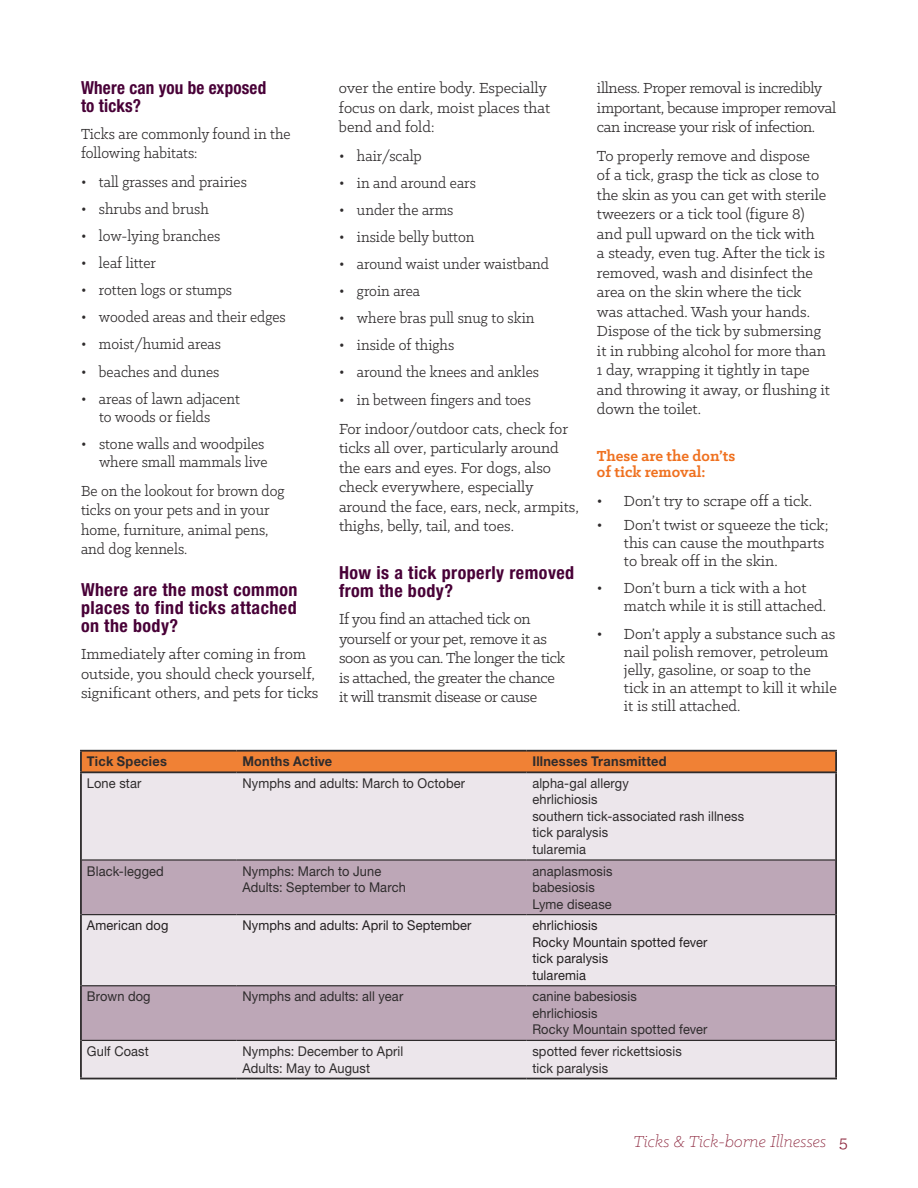
<style>
.page{position:relative;width:918px;height:1188px;background:#fff}
.page>*{position:absolute;margin:0;border:0;box-sizing:border-box;transform-origin:0 0}
.t1{font:700 condensed 18px/18px "Helvetica Neue LT Std";letter-spacing:.025em;color:#480037;text-align:justify}
.t2{font:700 condensed 18px/18px "Helvetica Neue LT Std";letter-spacing:.025em;color:#480037;scale:.95 1}
.t3{font:italic 300 18px "Klinic Slab";color:#892138}
.t4{font:16.5px/19.5px "Klinic Slab";color:#2e2b2c}
.t5{font:16.5px/19.5px "Klinic Slab";color:#2e2b2c;scale:.95 1}
.t6{font:16.5px/19.5px "Klinic Slab";letter-spacing:-.02em;color:#2e2b2c}
.t7{font:700 16.5px/16.5px "Klinic Slab";color:#ef7120}
.t8{font:13.5px/16.5px "Helvetica Neue LT Std";letter-spacing:.01em;color:#2e2b2c;scale:.95 1}
.t9{font:13.5px/16.5px "Helvetica Neue LT Std";letter-spacing:.01em;color:#231f20;scale:.95 1}
.t10{font:700 13.5px "Helvetica Neue LT Std";letter-spacing:.02em;color:#2e2b2c;scale:.95 1}
.s1{font-weight:400;font-style:normal}
</style>
<div class="page">
<div style="left:82px;top:773px;width:753px;height:305px;background:#ece6eb"></div>
<svg style="left:82px;top:861px;width:753px;height:179px;background:#cebfca"></svg>
<hr style="left:80px;top:773px;width:2px;height:87px;background:#2e2b2c">
<hr style="left:835px;top:773px;width:2px;height:87px;background:#2e2b2c">
<hr style="left:80px;top:915px;width:2px;height:71px;background:#2e2b2c">
<hr style="left:835px;top:915px;width:2px;height:71px;background:#2e2b2c">
<hr style="left:80px;top:1040px;width:2px;height:38px;background:#2e2b2c">
<hr style="left:835px;top:1040px;width:2px;height:38px;background:#2e2b2c">
<hr style="left:80px;top:1078px;width:156px;height:1px;background:#2e2b2c">
<hr style="left:236px;top:1078px;width:290px;height:1px;background:#2e2b2c">
<hr style="left:526px;top:1078px;width:311px;height:1px;background:#2e2b2c">
<hr style="left:80px;top:750px;width:156px;height:2px;background:#2e2b2c">
<hr style="left:236px;top:750px;width:290px;height:2px;background:#2e2b2c">
<hr style="left:526px;top:750px;width:311px;height:2px;background:#2e2b2c">
<div style="left:80px;top:751px;width:757px;height:20px;background:#f08135"></div>
<hr style="left:80px;top:771px;width:156px;height:2px;background:#2e2b2c">
<hr style="left:236px;top:771px;width:290px;height:2px;background:#2e2b2c">
<hr style="left:526px;top:771px;width:311px;height:2px;background:#2e2b2c">
<hr style="left:82px;top:859px;width:154px;height:2px;background:#2e2b2c">
<hr style="left:236px;top:859px;width:290px;height:2px;background:#2e2b2c">
<hr style="left:526px;top:859px;width:309px;height:2px;background:#2e2b2c">
<hr style="left:82px;top:914px;width:154px;height:1px;background:#2e2b2c">
<hr style="left:236px;top:914px;width:290px;height:1px;background:#2e2b2c">
<hr style="left:526px;top:914px;width:309px;height:1px;background:#2e2b2c">
<hr style="left:80px;top:860px;width:2px;height:55px;background:#2e2b2c">
<hr style="left:835px;top:860px;width:2px;height:55px;background:#2e2b2c">
<hr style="left:82px;top:985px;width:154px;height:1px;background:#2e2b2c">
<hr style="left:236px;top:985px;width:290px;height:1px;background:#2e2b2c">
<hr style="left:526px;top:985px;width:309px;height:1px;background:#2e2b2c">
<hr style="left:82px;top:1040px;width:154px;height:1px;background:#2e2b2c">
<hr style="left:236px;top:1040px;width:290px;height:1px;background:#2e2b2c">
<hr style="left:526px;top:1040px;width:309px;height:1px;background:#2e2b2c">
<hr style="left:80px;top:986px;width:2px;height:54px;background:#2e2b2c">
<hr style="left:835px;top:986px;width:2px;height:54px;background:#2e2b2c">
<p class="t2" style="left:81px;top:78px;width:196px">Where can you be exposed to ticks?</p>
<p class="t5" style="left:81px;top:124px;width:222px">Ticks are commonly found in the following habitats:</p>
<p class="t5" style="left:81px;top:172px;width:176px">• tall grasses and prairies</p>
<p class="t5" style="left:81px;top:199px;width:136px">• shrubs and brush</p>
<p class="t5" style="left:81px;top:226px;width:148px">• low-lying branches</p>
<p class="t5" style="left:81px;top:253px;width:80px">• leaf litter</p>
<p class="t5" style="left:81px;top:280px;width:161px">• rotten logs or stumps</p>
<p class="t5" style="left:81px;top:307px;width:217px">• wooded areas and their edges</p>
<p class="t5" style="left:81px;top:334px;width:149px">• moist/humid areas</p>
<p class="t5" style="left:81px;top:362px;width:147px">• beaches and dunes</p>
<p class="t5" style="left:99px;top:390px;width:150px;line-height:18px;text-indent:-18px">• areas of lawn adjacent to woods or fields</p>
<p class="t5" style="left:81px;top:435px;width:198px;line-height:18px;text-align:right">• stone walls and woodpiles where small mammals live</p>
<p class="t5" style="left:81px;top:481px;width:216px">Be on the lookout for brown dog ticks on your pets and in your home, furniture, animal pens, and dog kennels.</p>
<p class="t1" style="left:81px;top:581px;width:218px">Where are the most common places to find ticks attached on the body?</p>
<p class="t4" style="left:81px;top:644px;width:239px">Immediately after coming in from outside, you should check yourself, significant others, and pets for ticks</p>
<p class="t4" style="left:339px;top:78px;width:213px">over the entire body. Especially focus on dark, moist places that bend and fold:</p>
<p class="t5" style="left:339px;top:146px;width:89px">• hair/scalp</p>
<p class="t5" style="left:339px;top:173px;width:146px">• in and around ears</p>
<p class="t5" style="left:339px;top:200px;width:122px">• under the arms</p>
<p class="t5" style="left:339px;top:227px;width:144px">• inside belly button</p>
<p class="t5" style="left:339px;top:254px;width:223px">• around waist under waistband</p>
<p class="t5" style="left:339px;top:281px;width:87px">• groin area</p>
<p class="t5" style="left:339px;top:308px;width:207px">• where bras pull snug to skin</p>
<p class="t5" style="left:339px;top:335px;width:123px">• inside of thighs</p>
<p class="t5" style="left:339px;top:362px;width:212px">• around the knees and ankles</p>
<p class="t5" style="left:339px;top:386px;width:243px;line-height:28.5px">• in between fingers and toes<br>For indoor/outdoor cats, check for</p>
<p class="t4" style="left:339px;top:438px;width:242px">ticks all over, particularly around the ears and eyes. For dogs, also check everywhere, especially around the face, ears, neck, armpits, thighs, belly, tail, and toes.</p>
<p class="t1" style="left:339px;top:564px;width:237px">How is a tick properly removed from the body?</p>
<p class="t6" style="left:339px;top:609px;width:228px">If you find an attached tick on yourself or your pet, remove it as soon as you can. The longer the tick is attached, the greater the chance it will transmit disease or cause</p>
<p class="t6" style="left:597px;top:78px;width:241px">illness. Proper removal is incredibly important, because improper removal can increase your risk of infection.</p>
<p class="t4" style="left:597px;top:146px;width:234px">To properly remove and dispose<br>of a tick, grasp the tick as close to the skin as you can get with sterile tweezers or a tick tool (figure 8) and pull upward on the tick with<br>a steady, even tug. After the tick is removed, wash and disinfect the area on the skin where the tick was attached. Wash your hands.<br>Dispose of the tick by submersing it in rubbing alcohol for more than<br>1 day, wrapping it tightly in tape and throwing it away, or flushing it down the toilet.</p>
<p class="t7" style="left:597px;top:447px;width:140px">These are the don’ts of tick removal:</p>
<p class="t4" style="left:597px;top:491px;width:217px">• Don’t try to scrape off a tick.</p>
<p class="t4" style="left:624px;top:515px;width:206px;line-height:18px;text-indent:-27px">• Don’t twist or squeeze the tick; this can cause the mouthparts to break off in the skin.</p>
<p class="t4" style="left:624px;top:578px;width:204px;line-height:18px;text-indent:-27px">• Don’t burn a tick with a hot match while it is still attached.</p>
<p class="t4" style="left:624px;top:625px;width:214px;line-height:18px;text-indent:-27px">• Don’t apply a substance such as nail polish remover, petroleum jelly, gasoline, or soap to the tick in an attempt to kill it while it is still attached.</p>
<p class="t10" style="left:87px;top:753px;width:86px">Tick Species</p>
<p class="t10" style="left:242px;top:753px;width:96px">Months Active</p>
<p class="t10" style="left:532px;top:753px;width:143px">Illnesses Transmitted</p>
<p class="t8" style="left:87px;top:775px;width:59px">Lone star</p>
<p class="t8" style="left:242px;top:775px;width:236px">Nymphs and adults: March to October</p>
<p class="t8" style="left:532px;top:775px;width:225px">alpha-gal allergy<br>ehrlichiosis<br>southern tick-associated rash illness tick paralysis<br>tularemia</p>
<p class="t8" style="left:87px;top:862px;width:82px">Black-legged</p>
<p class="t8" style="left:242px;top:862px;width:174px">Nymphs: March to June<br>Adults: September to March</p>
<p class="t8" style="left:532px;top:862px;width:86px">anaplasmosis babesiosis<br>Lyme disease</p>
<p class="t9" style="left:87px;top:917px;width:87px">American dog</p>
<p class="t9" style="left:242px;top:917px;width:243px">Nymphs and adults: April to September</p>
<p class="t9" style="left:532px;top:917px;width:186px">ehrlichiosis<br>Rocky Mountain spotted fever tick paralysis<br>tularemia</p>
<p class="t8" style="left:87px;top:988px;width:69px">Brown dog</p>
<p class="t8" style="left:242px;top:988px;width:171px">Nymphs and adults: all year</p>
<p class="t8" style="left:532px;top:988px;width:186px">canine babesiosis<br>ehrlichiosis<br>Rocky Mountain spotted fever</p>
<p class="t8" style="left:87px;top:1043px;width:67px">Gulf Coast</p>
<p class="t8" style="left:242px;top:1043px;width:171px">Nymphs: December to April<br>Adults: May to August</p>
<p class="t8" style="left:532px;top:1043px;width:159px">spotted fever rickettsiosis tick paralysis</p>
<p class="t3" style="left:634px;top:1130px;width:216px">Ticks &amp; Tick-borne Illnesses <span class="s1">5</span></p>
</div>
